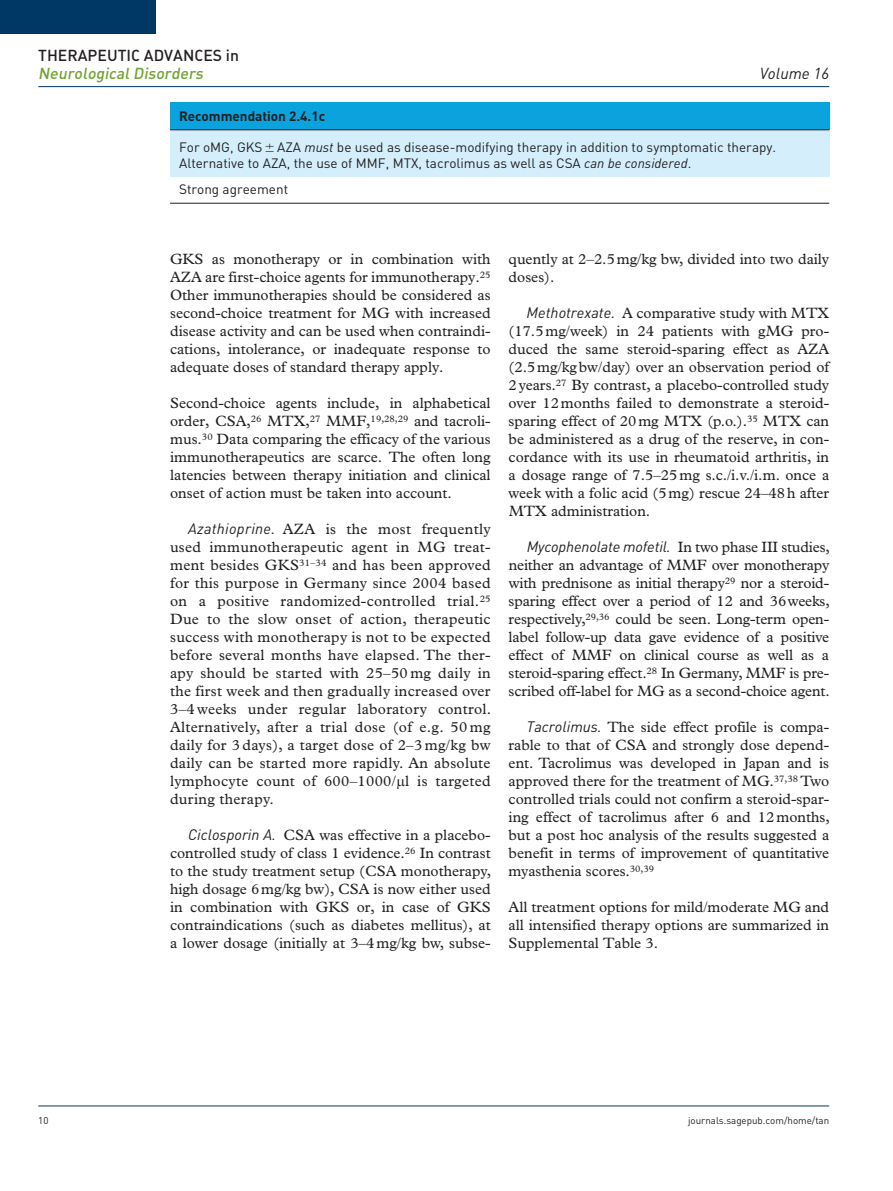
<style>
.page{position:relative;width:893px;height:1191px;background:#fff}
.page>*{position:absolute;margin:0;border:0;box-sizing:border-box;transform-origin:0 0}
.t1{font:15.75px "DIN Medium Alternate";color:#231f20}
.t2{font:italic 15.75px "DIN Medium Alternate";color:#71a332}
.t3{font:italic 15.75px "DIN";color:#231f20}
.t4{font:15px/18px "Plantin Std";color:#231f20;text-align:justify}
.t5{font:italic 15px "DIN";letter-spacing:-.01em;color:#231f20}
.t6{font:13.5px/15.8px "DIN";color:#231f20}
.t7{font:700 13.5px "DIN";color:#231f20}
.t8{font:9.75px "DIN";color:#231f20}
.s1{font-style:italic}
.s2{font-family:"DIN";font-style:italic}
.s3{font-family:"Plantin Std";font-style:normal}
</style>
<div class="page">
<hr style="left:38px;top:86px;width:791px;height:1px;background:#003865">
<hr style="left:38px;top:1105px;width:791px;height:1px;background:#003865">
<div style="left:0;top:0;width:155px;height:34px;background:#003865"></div>
<div style="left:170px;top:102px;width:659px;height:28px;background:#0aa3de"></div>
<div style="left:170px;top:130px;width:659px;height:47px;background:#d4effb"></div>
<hr style="left:170px;top:129px;width:659px;height:1px;background:#231f20">
<hr style="left:170px;top:203px;width:659px;height:1px;background:#231f20">
<p class="t1" style="left:38px;top:45px;width:202px">THERAPEUTIC ADVANCES IN</p>
<p class="t2" style="left:38px;top:63px;width:169px">NeurologicalDisorders</p>
<p class="t3" style="left:760px;top:63px;width:71px">Volume 16</p>
<p class="t7" style="left:179px;top:107px;width:148px">Recommendation 2.4.1c</p>
<p class="t6" style="left:179px;top:139px;width:598px">For oMG, GKS AZA <span class="s1">must</span> be used as disease-modifying therapy in addition to symptomatic therapy.<br>Alternative to AZA, the use of MMF, MTX, tacrolimus as well as CSA <span class="s1">can be considered</span>.</p>
<p class="t6" style="left:179px;top:181px;width:111px">Strong agreement</p>
<p class="t4" style="left:170px;top:250px;width:322px">GKS as monotherapy or in combination with AZA are first-choice agents for immunotherapy.<sup>25<br></sup>Other immunotherapies should be considered as second-choice treatment for MG with increased disease activity and can be used when contraindi&shy;cations, intolerance, or inadequate response to adequate doses of standard therapy apply.</p>
<p class="t4" style="left:170px;top:394px;width:322px">Second-choice agents include, in alphabetical order, CSA,<sup>26</sup> MTX,<sup>27</sup> MMF,<sup>19,28,29</sup> and tacroli&shy;mus.<sup>30</sup> Data comparing the efficacy of the various immunotherapeutics are scarce. The often long latencies between therapy initiation and clinical onset of action must be taken into account.</p>
<p class="t4" style="left:170px;top:520px;width:323px;text-indent:18px"><span class="s2">Azathioprine.</span> AZA is the most frequently used immunotherapeutic agent in MG treat&shy;ment besides GKS<sup>31–34</sup> and has been approved for this purpose in Germany since 2004 based on a positive randomized-controlled trial.<sup>25<br></sup>Due to the slow onset of action, therapeutic success with monotherapy is not to be expected before several months have elapsed. The ther&shy;apy should be started with 25–50 mg daily in the first week and then gradually increased over 3–4 weeks under regular laboratory control.<br>Alternatively, after a trial dose (of e.g. 50 mg daily for 3 days), a target dose of 2–3 mg/kg bw daily can be started more rapidly. An absolute lymphocyte count of 600–1000/ l is targeted during therapy.</p>
<p class="t4" style="left:170px;top:826px;width:323px;text-indent:18px"><span class="s2">Ciclosporin A.</span> CSA was effective in a placebo&shy;controlled study of class 1 evidence.<sup>26</sup> In contrast to the study treatment setup (CSA monotherapy, high dosage 6mg/kg bw), CSA is now either used in combination with GKS or, in case of GKS contraindications (such as diabetes mellitus), at a lower dosage (initially at 3–4mg/kg bw, subse-</p>
<p class="t4" style="left:509px;top:250px;width:322px">quently at 2–2.5mg/kg bw, divided into two daily doses).</p>
<p class="t4" style="left:509px;top:304px;width:322px;text-indent:18px"><span class="s2">Methotrexate.</span> A comparative study with MTX (17.5mg/week) in 24 patients with gMG pro&shy;duced the same steroid-sparing effect as AZA (2.5mg/kgbw/day) over an observation period of 2years.<sup>27</sup> By contrast, a placebo-controlled study over 12months failed to demonstrate a steroid&shy;sparing effect of 20mg MTX (p.o.).<sup>35</sup> MTX can be administered as a drug of the reserve, in con&shy;cordance with its use in rheumatoid arthritis, in a dosage range of 7.5–25mg s.c./i.v./i.m. once a week with a folic acid (5mg) rescue 24–48h after MTX administration.</p>
<p class="t5" style="left:527px;top:537px;width:305px">Mycophenolate mofetil. <span class="s3">In two phase III studies,</span></p>
<p class="t4" style="left:509px;top:556px;width:323px">neither an advantage of MMF over monotherapy with prednisone as initial therapy<sup>29</sup> nor a steroid&shy;sparing effect over a period of 12 and 36weeks, respectively,<sup>29,36</sup> could be seen. Long-term open&shy;label follow-up data gave evidence of a positive effect of MMF on clinical course as well as a steroid-sparing effect.<sup>28</sup> In Germany, MMF is pre&shy;scribed off-label for MG as a second-choice agent.</p>
<p class="t4" style="left:509px;top:718px;width:323px;text-indent:18px"><span class="s2">Tacrolimus.</span> The side effect profile is compa&shy;rable to that of CSA and strongly dose depend&shy;ent. Tacrolimus was developed in Japan and is approved there for the treatment of MG.<sup>37,38</sup> Two controlled trials could not confirm a steroid-spar&shy;ing effect of tacrolimus after 6 and 12months, but a post hoc analysis of the results suggested a benefit in terms of improvement of quantitative myasthenia scores.<sup>30,39</sup></p>
<p class="t4" style="left:509px;top:898px;width:322px">All treatment options for mild/moderate MG and all intensified therapy options are summarized in Supplemental Table 3.</p>
<p class="t8" style="left:38px;top:1114px;width:12px">10</p>
<p class="t8" style="left:688px;top:1114px;width:143px">journals.sagepub.com/home/tan</p>
</div>
